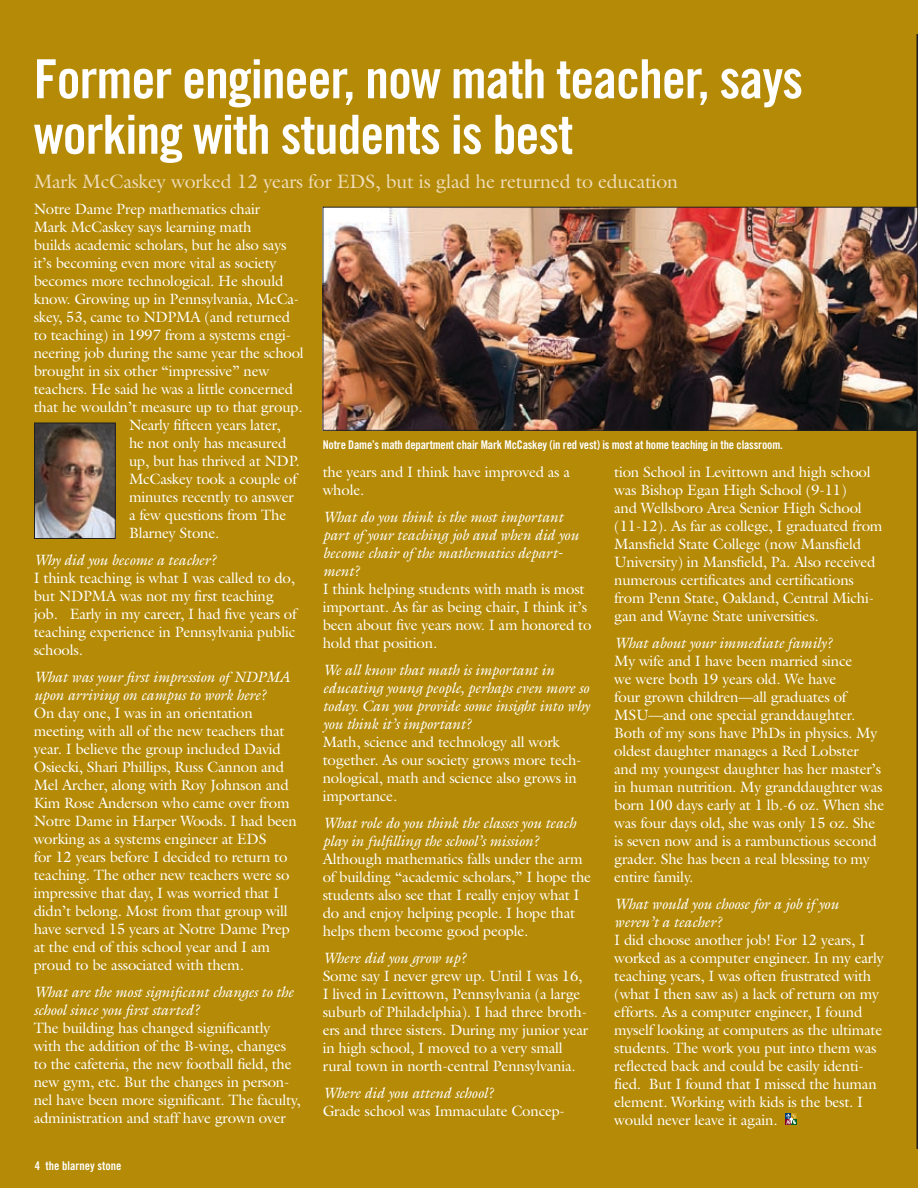
<style>
.page{position:relative;width:918px;height:1188px;background:#fff}
.page>*{position:absolute;margin:0;border:0;box-sizing:border-box;transform-origin:0 0}
.t1{font:54px/55.5px "Trade Gothic Bold Cond Twenty";letter-spacing:-.02em;color:#fff}
.t2{font:19.5px "Galliard";letter-spacing:-.01em;color:#efddb9}
.t3{font:15px/18px "Galliard";letter-spacing:-.015em;color:#fff}
.t4{font:italic 15px/18px "Galliard";letter-spacing:-.015em;color:#fff}
.t5{font:12px "Trade Gothic Bold Cond Twenty";letter-spacing:-.015em;color:#fff}
</style>
<div class="page">
<div style="left:0;top:34px;width:918px;height:1115px;background:#b48a06"></div>
<div style="left:0;top:1149px;width:918px;height:39px;background:#b48a06"></div>
<svg style="left:785px;top:1113px;width:12px;height:12px"></svg>
<div style="left:0;top:0;width:918px;height:34px;background:#b48a06"></div>
<img style="left:325px;top:209px;width:591px;height:219px">
<div style="left:323px;top:207px;width:595px;height:223px;border:1px solid #231f20"></div>
<img style="left:36px;top:425px;width:77px;height:112px">
<div style="left:34px;top:423px;width:81px;height:116px;border:1px solid #231f20"></div>
<h1 class="t1" style="left:34px;top:51px;width:771px">Former engineer, now math teacher, says working with students is best</h1>
<h2 class="t2" style="left:34px;top:169px;width:646px">Mark McCaskey worked 12 years for EDS, but is glad he returned to education</h2>
<p class="t3" style="left:34px;top:200px;width:228px">Notre Dame Prep mathematics chair</p>
<p class="t3" style="left:34px;top:218px;width:219px">Mark McCaskey says learning math</p>
<p class="t3" style="left:34px;top:236px;width:254px">builds academic scholars, but he also says</p>
<p class="t3" style="left:34px;top:254px;width:244px">it’s becoming even more vital as society</p>
<p class="t3" style="left:34px;top:272px;width:251px">becomes more technological. He should</p>
<p class="t3" style="left:34px;top:290px;width:267px">know. Growing up in Pennsylvania, McCa-</p>
<p class="t3" style="left:34px;top:308px;width:258px">skey, 53, came to NDPMA (and returned</p>
<p class="t3" style="left:34px;top:326px;width:259px">to teaching) in 1997 from a systems engi-</p>
<p class="t3" style="left:34px;top:344px;width:272px">neering job during the same year the school</p>
<p class="t3" style="left:34px;top:362px;width:237px">brought in six other “impressive” new</p>
<p class="t3" style="left:34px;top:380px;width:261px">teachers. He said he was a little concerned</p>
<p class="t3" style="left:34px;top:398px;width:270px">that he wouldn’t measure up to that group.</p>
<p class="t3" style="left:129px;top:416px;width:153px">Nearly fifteen years later,</p>
<p class="t3" style="left:129px;top:434px;width:159px">he not only has measured</p>
<p class="t3" style="left:129px;top:452px;width:172px">up, but has thrived at NDP.</p>
<p class="t3" style="left:129px;top:470px;width:169px">McCaskey took a couple of</p>
<p class="t3" style="left:129px;top:488px;width:166px">minutes recently to answer</p>
<p class="t3" style="left:129px;top:506px;width:159px">a few questions from The</p>
<p class="t3" style="left:129px;top:524px;width:92px">Blarney Stone.</p>
<p class="t4" style="left:34px;top:551px;width:184px">Why did you become a teacher?</p>
<p class="t3" style="left:34px;top:569px;width:264px">I think teaching is what I was called to do, but NDPMA was not my first teaching job. Early in my career, I had five years of teaching experience in Pennsylvania public schools.</p>
<p class="t4" style="left:34px;top:668px;width:258px">What was your first impression of NDPMA upon arriving on campus to work here?</p>
<p class="t3" style="left:34px;top:704px;width:265px">On day one, I was in an orientation meeting with all of the new teachers that year. I believe the group included David Osiecki, Shari Phillips, Russ Cannon and Mel Archer, along with Roy Johnson and Kim Rose Anderson who came over from Notre Dame in Harper Woods. I had been working as a systems engineer at EDS<br>for 12 years before I decided to return to teaching. The other new teachers were so impressive that day, I was worried that I didn’t belong. Most from that group will have served 15 years at Notre Dame Prep at the end of this school year and I am proud to be associated with them.</p>
<p class="t4" style="left:34px;top:983px;width:261px">What are the most significant changes to the school since you first started?</p>
<p class="t3" style="left:34px;top:1019px;width:268px">The building has changed significantly with the addition of the B-wing, changes to the cafeteria, the new football field, the new gym, etc. But the changes in person&shy;nel have been more significant. The faculty, administration and staff have grown over</p>
<p class="t5" style="left:35px;top:1159px;width:88px">4 the blarney stone</p>
<p class="t5" style="left:323px;top:437px;width:462px">Notre Dame’s math department chair Mark McCaskey (in red vest) is most at home teaching in the classroom.</p>
<p class="t3" style="left:323px;top:463px;width:249px">the years and I think have improved as a whole.</p>
<p class="t4" style="left:323px;top:508px;width:258px">What do you think is the most important part of your teaching job and when did you become chair of the mathematics depart&shy;ment?</p>
<p class="t3" style="left:323px;top:580px;width:270px">I think helping students with math is most important. As far as being chair, I think it’s been about five years now. I am honored to hold that position.</p>
<p class="t4" style="left:323px;top:661px;width:268px">We all know that math is important in educating young people, perhaps even more so today. Can you provide some insight into why you think it’s important?</p>
<p class="t3" style="left:323px;top:733px;width:260px">Math, science and technology all work together. As our society grows more tech&shy;nological, math and science also grows in importance.</p>
<p class="t4" style="left:323px;top:814px;width:255px">What role do you think the classes you teach play in fulfilling the school’s mission?</p>
<p class="t3" style="left:323px;top:850px;width:270px">Although mathematics falls under the arm of building “academic scholars,” I hope the students also see that I really enjoy what I do and enjoy helping people. I hope that helps them become good people.</p>
<p class="t4" style="left:323px;top:949px;width:145px">Where did you grow up?</p>
<p class="t3" style="left:323px;top:967px;width:267px">Some say I never grew up. Until I was 16, I lived in Levittown, Pennsylvania (a large suburb of Philadelphia). I had three broth&shy;ers and three sisters. During my junior year in high school, I moved to a very small rural town in north-central Pennsylvania.</p>
<p class="t4" style="left:323px;top:1084px;width:172px">Where did you attend school?</p>
<p class="t3" style="left:323px;top:1102px;width:244px">Grade school was Immaculate Concep-</p>
<p class="t3" style="left:614px;top:463px;width:270px">tion School in Levittown and high school was Bishop Egan High School (9-11)<br>and Wellsboro Area Senior High School (11-12). As far as college, I graduated from Mansfield State College (now Mansfield University) in Mansfield, Pa. Also received numerous certificates and certifications from Penn State, Oakland, Central Michi&shy;gan and Wayne State universities.</p>
<p class="t4" style="left:614px;top:634px;width:219px">What about your immediate family?</p>
<p class="t3" style="left:614px;top:652px;width:272px">My wife and I have been married since<br>we were both 19 years old. We have<br>four grown children—all graduates of MSU—and one special granddaughter.<br>Both of my sons have PhDs in physics. My oldest daughter manages a Red Lobster and my youngest daughter has her master’s in human nutrition. My granddaughter was born 100 days early at 1 lb.-6 oz. When she was four days old, she was only 15 oz. She is seven now and is a rambunctious second grader. She has been a real blessing to my entire family.</p>
<p class="t4" style="left:614px;top:895px;width:226px">What would you choose for a job if you weren’t a teacher?</p>
<p class="t3" style="left:614px;top:931px;width:271px">I did choose another job! For 12 years, I worked as a computer engineer. In my early teaching years, I was often frustrated with (what I then saw as) a lack of return on my efforts. As a computer engineer, I found myself looking at computers as the ultimate students. The work you put into them was reflected back and could be easily identi&shy;fied. But I found that I missed the human element. Working with kids is the best. I would never leave it again.</p>
</div>
